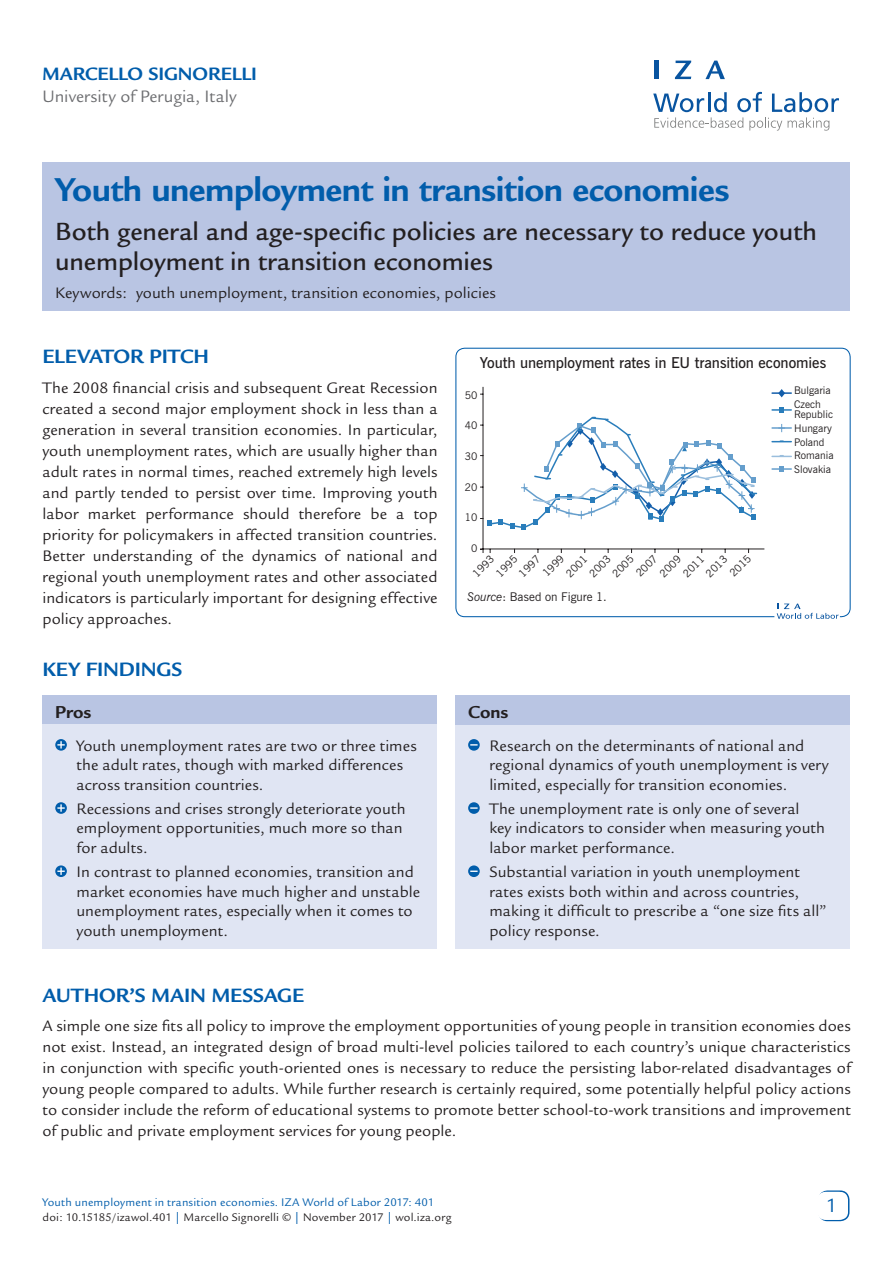
<style>
.page{position:relative;width:893px;height:1263px;background:#fff}
.page>*{position:absolute;margin:0;border:0;box-sizing:border-box;transform-origin:0 0}
.Cover__Title{font:700 36px "Legacy Sans";letter-spacing:-.015em;color:#015dab}
.Cover__Subtitle{font:500 27px/30px "Legacy Sans";color:#231f20}
.Main__A_Level_Headin{font:700 21px "Legacy Sans";letter-spacing:-.01em;color:#015dab}
.t1{font:21px "Legacy Sans";color:#015dab}
.Cover__AuthorName{font:700 19.5px "Legacy Sans";letter-spacing:-.005em;color:#015dab}
.Cover__Pro_Con_Heade{font:700 18.75px "Legacy Sans";letter-spacing:-.005em;color:#231f20}
.Cover__Affiliation{font:18px "Legacy Sans";color:#6c6d70}
.Main__Bodytext{font:16.5px/21px "Legacy Sans";letter-spacing:.005em;color:#231f20;text-align:justify}
.Cover__Pro_Con_Bulle{font:16.5px/19.5px "Legacy Sans";letter-spacing:.005em;color:#231f20}
.Keywords{font:16.5px "Legacy Sans";letter-spacing:.005em;color:#231f20}
.GA_Head{font:600 15px "News Gothic BT";letter-spacing:-.005em;color:#231f20}
.t2{font:12px "Legacy Sans";letter-spacing:.015em;color:#231f20}
.t3{font:12px "Legacy Sans";letter-spacing:.015em;color:#015dab}
.Figso{font:12px "News Gothic BT";letter-spacing:.01em;color:#231f20}
.t4{font:10.5px/13.5px "News Gothic BT";color:#231f20}
.s1{font-style:italic}
.s2{color:#015dab}
</style>
<div class="page">
<div style="left:43px;top:162px;width:807px;height:149px;background:#b9c5e3"></div>
<div style="left:818px;top:1190px;width:31px;height:31px;border:2px solid #015dab;border-radius:9px"></div>
<div style="left:817px;top:1192px;width:30px;height:28px;background:#fff;border-radius:9px"></div>
<svg style="left:653px;top:92px;width:186px;height:39px"></svg>
<hr style="left:654px;top:61px;width:4px;height:18px;background:#0854a0">
<svg style="left:675px;top:61px;width:16px;height:18px"></svg>
<svg style="left:705px;top:61px;width:20px;height:18px"></svg>
<div style="left:455px;top:696px;width:395px;height:252px;background:#e0e5f3"></div>
<div style="left:455px;top:696px;width:395px;height:29px;background:#b9c5e3"></div>
<svg style="left:468px;top:739px;width:12px;height:12px"></svg>
<div style="left:468px;top:802px;width:12px;height:12px;background:#015dab;border-radius:50%"></div>
<svg style="left:470px;top:807px;width:8px;height:2px"></svg>
<div style="left:468px;top:865px;width:12px;height:12px;background:#015dab;border-radius:50%"></div>
<svg style="left:470px;top:870px;width:8px;height:2px"></svg>
<div style="left:43px;top:696px;width:394px;height:252px;background:#e0e5f3"></div>
<div style="left:43px;top:696px;width:394px;height:28px;background:#b9c5e3"></div>
<svg style="left:55px;top:739px;width:12px;height:12px"></svg>
<svg style="left:57px;top:741px;width:8px;height:7px"></svg>
<svg style="left:55px;top:802px;width:12px;height:12px"></svg>
<svg style="left:57px;top:804px;width:8px;height:8px"></svg>
<svg style="left:55px;top:865px;width:12px;height:12px"></svg>
<svg style="left:57px;top:867px;width:8px;height:8px"></svg>
<div style="left:455px;top:348px;width:396px;height:269px;border:1px solid #015dab;border-radius:9px"></div>
<div style="left:774px;top:602px;width:66px;height:19px;background:#fff"></div>
<svg style="left:777px;top:604px;width:62px;height:15px"></svg>
<svg style="left:480px;top:386px;width:285px;height:167px"></svg>
<svg style="left:772px;top:389px;width:19px;height:8px"></svg>
<svg style="left:772px;top:407px;width:19px;height:6px"></svg>
<svg style="left:772px;top:455px;width:19px;height:2px"></svg>
<svg style="left:772px;top:424px;width:19px;height:8px"></svg>
<svg style="left:772px;top:440px;width:19px;height:2px"></svg>
<svg style="left:488px;top:416px;width:268px;height:114px"></svg>
<svg style="left:772px;top:466px;width:19px;height:6px"></svg>
<p class="Cover__AuthorName" style="left:43px;top:63px;width:216px">MARCELLO SIGNORELLI</p>
<p class="Cover__Affiliation" style="left:43px;top:86px;width:196px">University of Perugia, Italy</p>
<p class="Cover__Title" style="left:55px;top:169px;width:676px">Youth unemployment in transition economies</p>
<p class="Cover__Subtitle" style="left:55px;top:216px;width:763px">Both general and age-specific policies are necessary to reduce youth unemployment in transition economies</p>
<p class="Keywords" style="left:55px;top:283px;width:442px">Keywords: youth unemployment, transition economies, policies</p>
<p class="Main__A_Level_Headin" style="left:42px;top:344px;width:168px">ELEVATOR PITCH</p>
<p class="Main__Bodytext" style="left:42px;top:377px;width:397px">The 2008 financial crisis and subsequent Great Recession created a second major employment shock in less than a generation in several transition economies. In particular, youth unemployment rates, which are usually higher than adult rates in normal times, reached extremely high levels and partly tended to persist over time. Improving youth labor market performance should therefore be a top priority for policymakers in affected transition countries.<br>Better understanding of the dynamics of national and regional youth unemployment rates and other associated indicators is particularly important for designing effective policy approaches.</p>
<p class="Main__A_Level_Headin" style="left:42px;top:658px;width:141px">KEY FINDINGS</p>
<p class="Cover__Pro_Con_Heade" style="left:55px;top:701px;width:38px">Pros</p>
<p class="Cover__Pro_Con_Bulle" style="left:77px;top:736px;width:342px">Youth unemployment rates are two or three times the adult rates, though with marked differences across transition countries.</p>
<p class="Cover__Pro_Con_Bulle" style="left:77px;top:799px;width:330px">Recessions and crises strongly deteriorate youth employment opportunities, much more so than for adults.</p>
<p class="Cover__Pro_Con_Bulle" style="left:77px;top:862px;width:345px">In contrast to planned economies, transition and market economies have much higher and unstable unemployment rates, especially when it comes to youth unemployment.</p>
<p class="GA_Head" style="left:480px;top:353px;width:348px">Youth unemployment rates in EU transition economies</p>
<p class="t4" style="left:465px;top:388px;width:14px">50</p>
<p class="t4" style="left:465px;top:419px;width:14px">40</p>
<p class="t4" style="left:465px;top:449px;width:14px">30</p>
<p class="t4" style="left:465px;top:480px;width:14px">20</p>
<p class="t4" style="left:465px;top:511px;width:14px">10</p>
<p class="t4" style="left:471px;top:541px;width:8px">0</p>
<p class="t4" style="left:470px;top:570px;width:27px;rotate:-45deg">1993</p>
<p class="t4" style="left:493px;top:570px;width:27px;rotate:-45deg">1995</p>
<p class="t4" style="left:516px;top:570px;width:27px;rotate:-45deg">1997</p>
<p class="t4" style="left:540px;top:570px;width:27px;rotate:-45deg">1999</p>
<p class="t4" style="left:563px;top:570px;width:27px;rotate:-45deg">2001</p>
<p class="t4" style="left:586px;top:570px;width:27px;rotate:-45deg">2003</p>
<p class="t4" style="left:609px;top:570px;width:27px;rotate:-45deg">2005</p>
<p class="t4" style="left:633px;top:570px;width:27px;rotate:-45deg">2007</p>
<p class="t4" style="left:657px;top:570px;width:27px;rotate:-45deg">2009</p>
<p class="t4" style="left:680px;top:570px;width:27px;rotate:-45deg">2011</p>
<p class="t4" style="left:703px;top:570px;width:27px;rotate:-45deg">2013</p>
<p class="t4" style="left:727px;top:570px;width:27px;rotate:-45deg">2015</p>
<p class="Figso" style="left:467px;top:589px;width:141px"><span class="s1">Source</span>: Based on Figure 1.</p>
<p class="t4" style="left:794px;top:384px;width:38px">Bulgaria<br>Czech</p>
<p class="t4" style="left:794px;top:408px;width:41px">Republic<br>Hungary<br>Poland<br>Romania<br>Slovakia</p>
<p class="Cover__Pro_Con_Heade" style="left:468px;top:701px;width:42px">Cons</p>
<p class="Cover__Pro_Con_Bulle" style="left:489px;top:736px;width:341px">Research on the determinants of national and regional dynamics of youth unemployment is very limited, especially for transition economies.</p>
<p class="Cover__Pro_Con_Bulle" style="left:489px;top:799px;width:337px">The unemployment rate is only one of several key indicators to consider when measuring youth labor market performance.</p>
<p class="Cover__Pro_Con_Bulle" style="left:489px;top:862px;width:339px">Substantial variation in youth unemployment rates exists both within and across countries, making it difficult to prescribe a “one size fits all” policy response.</p>
<p class="Main__A_Level_Headin" style="left:43px;top:983px;width:263px">AUTHOR’S MAIN MESSAGE</p>
<p class="Main__Bodytext" style="left:43px;top:1015px;width:810px">A simple one size fits all policy to improve the employment opportunities of young people in transition economies does not exist. Instead, an integrated design of broad multi-level policies tailored to each country’s unique characteristics in conjunction with specific youth-oriented ones is necessary to reduce the persisting labor-related disadvantages of young people compared to adults. While further research is certainly required, some potentially helpful policy actions to consider include the reform of educational systems to promote better school-to-work transitions and improvement of public and private employment services for young people.</p>
<p class="t3" style="left:43px;top:1196px;width:393px">Youth unemployment in transition economies. IZA World of Labor 2017: 401</p>
<p class="t2" style="left:43px;top:1211px;width:411px">doi: 10.15185/izawol.401 <span class="s2">|</span> Marcello Signorelli © <span class="s2">|</span> November 2017 <span class="s2">|</span> wol.iza.org</p>
<p class="t1" style="left:828px;top:1194px;width:13px">1</p>
</div>
